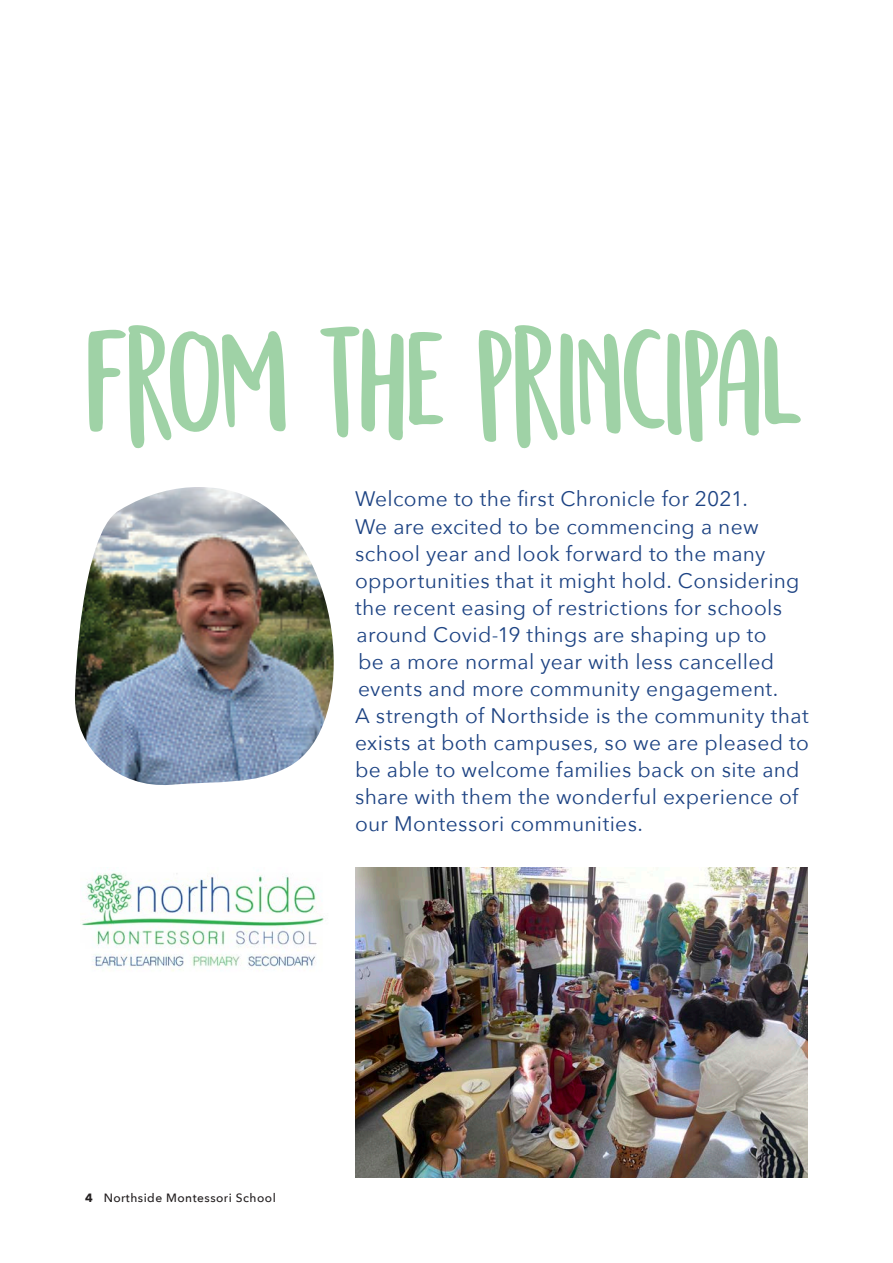
<style>
.page{position:relative;width:893px;height:1263px;background:#fff}
.page>*{position:absolute;margin:0;border:0;box-sizing:border-box;transform-origin:0 0}
.t1{font:117px "Semringah";letter-spacing:-.025em;color:#9fd2a6;scale:.9 1}
.t2{font:21px/27px "Avenir Next";letter-spacing:.015em;color:#1d4383}
.t3{font:500 12px "Avenir Next";letter-spacing:.04em;color:#231f20}
.s1{font-weight:700}
</style>
<div class="page">
<img style="left:75px;top:487px;width:259px;height:298px">
<img style="left:355px;top:867px;width:453px;height:311px">
<img style="left:81px;top:870px;width:243px;height:101px">
<p class="t1" style="left:85px;top:323px;width:797px">FROM THE PRINCIPAL</p>
<p class="t2" style="left:355px;top:485px;width:455px">Welcome to the first Chronicle for 2021.<br>We are excited to be commencing a new school year and look forward to the many opportunities that it might hold. Considering the recent easing of restrictions for schools around Covid-19 things are shaping up to<br>be a more normal year with less cancelled events and more community engagement.<br>A strength of Northside is the community that exists at both campuses, so we are pleased to be able to welcome families back on site and share with them the wonderful experience of our Montessori communities.</p>
<p class="t3" style="left:85px;top:1187px;width:192px"><span class="s1">4</span> Northside Montessori School</p>
</div>
